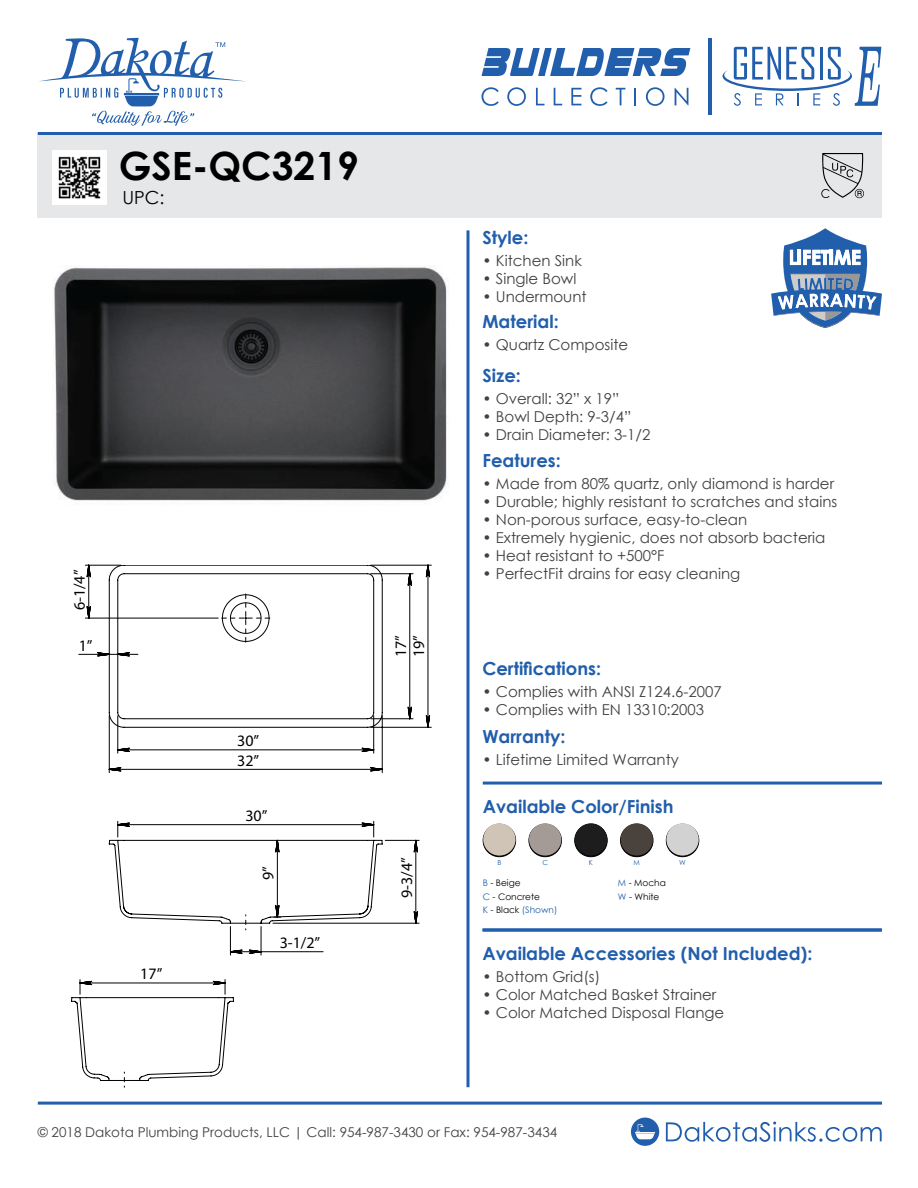
<style>
.page{position:relative;width:918px;height:1188px;background:#fff}
.page>*{position:absolute;margin:0;border:0;box-sizing:border-box;transform-origin:0 0}
.t1{font:700 39px "Century Gothic";color:#000}
.t2{font:700 18px "Century Gothic";color:#215eac}
.t3{font:18px "Century Gothic";color:#000}
.t4{font:16.05px "Myriad Pro";color:#000}
.t5{font:15px "Century Gothic";color:#414042}
.t6{font:13.5px "Century Gothic";color:#414042}
.t7{font:9px/13.5px "Century Gothic";color:#000}
.t8{font:6.9px "Century Gothic";color:#215eac}
.s1{color:#215eac}
</style>
<div class="page">
<div style="left:38px;top:134px;width:844px;height:84px;background:#e6e7e8"></div>
<hr style="left:38px;top:132px;width:844px;height:3px;background:#215eac">
<hr style="left:38px;top:1102px;width:844px;height:3px;background:#215eac">
<svg style="left:821px;top:153px;width:43px;height:45px"></svg>
<svg style="left:466px;top:230px;width:4px;height:857px;background:#5886c0"></svg>
<hr style="left:708px;top:38px;width:4px;height:77px;background:#215eac">
<svg style="left:482px;top:48px;width:208px;height:28px"></svg>
<svg style="left:481px;top:87px;width:18px;height:19px"></svg>
<svg style="left:507px;top:87px;width:19px;height:19px"></svg>
<svg style="left:536px;top:88px;width:9px;height:17px"></svg>
<svg style="left:554px;top:88px;width:8px;height:17px"></svg>
<svg style="left:571px;top:88px;width:10px;height:17px"></svg>
<svg style="left:590px;top:87px;width:18px;height:19px"></svg>
<svg style="left:616px;top:88px;width:9px;height:17px"></svg>
<svg style="left:634px;top:88px;width:2px;height:17px"></svg>
<svg style="left:646px;top:87px;width:19px;height:19px"></svg>
<svg style="left:675px;top:88px;width:13px;height:17px"></svg>
<svg style="left:722px;top:47px;width:159px;height:59px"></svg>
<svg style="left:38px;top:38px;width:208px;height:88px"></svg>
<svg style="left:666px;top:1122px;width:216px;height:20px"></svg>
<svg style="left:631px;top:1118px;width:28px;height:28px"></svg>
<img style="left:54px;top:266px;width:394px;height:235px">
<svg style="left:108px;top:565px;width:275px;height:163px"></svg>
<svg style="left:222px;top:594px;width:48px;height:48px"></svg>
<hr style="left:118px;top:750px;width:256px;height:1px;background:#000">
<hr style="left:373px;top:716px;width:1px;height:37px;background:#000">
<hr style="left:117px;top:716px;width:1px;height:37px;background:#000">
<hr style="left:371px;top:718px;width:42px;height:1px;background:#000">
<hr style="left:371px;top:573px;width:42px;height:1px;background:#000">
<hr style="left:409px;top:574px;width:1px;height:145px;background:#000">
<hr style="left:79px;top:654px;width:30px;height:1px;background:#000">
<hr style="left:109px;top:769px;width:273px;height:1px;background:#000">
<hr style="left:109px;top:716px;width:1px;height:57px;background:#000">
<hr style="left:382px;top:716px;width:1px;height:57px;background:#000">
<hr style="left:371px;top:727px;width:60px;height:1px;background:#000">
<hr style="left:371px;top:565px;width:60px;height:1px;background:#000">
<hr style="left:428px;top:565px;width:1px;height:162px;background:#000">
<hr style="left:85px;top:618px;width:133px;height:1px;background:#000">
<hr style="left:85px;top:565px;width:36px;height:1px;background:#000">
<hr style="left:88px;top:565px;width:1px;height:53px;background:#000">
<svg style="left:354px;top:746px;width:20px;height:7px"></svg>
<svg style="left:117px;top:747px;width:20px;height:6px"></svg>
<svg style="left:406px;top:700px;width:7px;height:19px"></svg>
<svg style="left:406px;top:573px;width:7px;height:20px"></svg>
<svg style="left:90px;top:651px;width:48px;height:7px"></svg>
<svg style="left:109px;top:766px;width:18px;height:6px"></svg>
<svg style="left:365px;top:766px;width:18px;height:6px"></svg>
<svg style="left:425px;top:565px;width:6px;height:19px"></svg>
<svg style="left:425px;top:708px;width:6px;height:20px"></svg>
<svg style="left:86px;top:600px;width:6px;height:19px"></svg>
<svg style="left:86px;top:565px;width:6px;height:18px"></svg>
<hr style="left:416px;top:840px;width:1px;height:83px;background:#000">
<hr style="left:273px;top:923px;width:146px;height:1px;background:#000">
<hr style="left:385px;top:840px;width:34px;height:1px;background:#000">
<svg style="left:413px;top:905px;width:6px;height:19px"></svg>
<svg style="left:413px;top:840px;width:6px;height:18px"></svg>
<svg style="left:108px;top:821px;width:275px;height:134px"></svg>
<svg style="left:71px;top:980px;width:163px;height:107px"></svg>
<svg style="left:771px;top:228px;width:111px;height:100px"></svg>
<img style="left:53px;top:150px;width:54px;height:54px">
<svg style="left:483px;top:928px;width:399px;height:4px;background:#3c71b6"></svg>
<hr style="left:483px;top:782px;width:399px;height:3px;background:#215eac">
<svg style="left:483px;top:824px;width:33px;height:33px"></svg>
<div style="left:483px;top:824px;width:33px;height:33px;border:1px solid #000;border-radius:50%"></div>
<div style="left:483px;top:823px;width:33px;height:33px;background:#cfc4b5;border-radius:50%"></div>
<div style="left:575px;top:824px;width:32px;height:33px;background:#0a0a0a;border-radius:50%"></div>
<div style="left:574px;top:824px;width:34px;height:33px;border:1px solid #000;border-radius:50%"></div>
<div style="left:575px;top:823px;width:32px;height:33px;background:#1d1d1e;border-radius:50%"></div>
<svg style="left:621px;top:824px;width:32px;height:33px"></svg>
<div style="left:620px;top:824px;width:33px;height:33px;border:1px solid #000;border-radius:50%"></div>
<div style="left:621px;top:823px;width:32px;height:33px;background:#4a423c;border-radius:50%"></div>
<svg style="left:666px;top:824px;width:33px;height:33px"></svg>
<div style="left:666px;top:824px;width:33px;height:33px;border:1px solid #000;border-radius:50%"></div>
<div style="left:666px;top:823px;width:33px;height:33px;background:#d2d2d2;border-radius:50%"></div>
<svg style="left:529px;top:824px;width:32px;height:33px"></svg>
<div style="left:529px;top:824px;width:33px;height:33px;border:1px solid #000;border-radius:50%"></div>
<div style="left:529px;top:823px;width:32px;height:33px;background:#a59b96;border-radius:50%"></div>
<h1 class="t1" style="left:119px;top:136px;width:242px">GSE-QC3219</h1>
<p class="t3" style="left:122px;top:185px;width:44px">UPC:</p>
<p class="t4" style="left:70px;top:610px;width:42px;rotate:-90deg">6-1/4”</p>
<p class="t4" style="left:79px;top:636px;width:15px">1”</p>
<p class="t4" style="left:140px;top:964px;width:24px">17”</p>
<p class="t4" style="left:237px;top:731px;width:24px">30”</p>
<p class="t4" style="left:237px;top:751px;width:24px">32”</p>
<p class="t4" style="left:245px;top:806px;width:24px">30”</p>
<p class="t4" style="left:258px;top:880px;width:15px;rotate:-90deg">9”</p>
<p class="t4" style="left:280px;top:933px;width:42px">3-1/2”</p>
<p class="t4" style="left:409px;top:657px;width:24px;rotate:-90deg">19”</p>
<p class="t4" style="left:391px;top:657px;width:24px;rotate:-90deg">17”</p>
<p class="t4" style="left:397px;top:898px;width:42px;rotate:-90deg">9-3/4”</p>
<p class="t2" style="left:482px;top:224px;width:48px">Style:</p>
<p class="t5" style="left:482px;top:250px;width:101px">• Kitchen Sink</p>
<p class="t5" style="left:482px;top:268px;width:96px">• Single Bowl</p>
<p class="t5" style="left:482px;top:286px;width:106px">• Undermount</p>
<p class="t2" style="left:482px;top:308px;width:78px">Material:</p>
<p class="t5" style="left:482px;top:334px;width:147px">• Quartz Composite</p>
<p class="t2" style="left:482px;top:362px;width:40px">Size:</p>
<p class="t5" style="left:482px;top:388px;width:138px">• Overall: 32” x 19”</p>
<p class="t5" style="left:482px;top:406px;width:150px">• Bowl Depth: 9-3/4”</p>
<p class="t5" style="left:482px;top:424px;width:170px">• Drain Diameter: 3-1/2</p>
<p class="t2" style="left:482px;top:447px;width:80px">Features:</p>
<p class="t5" style="left:482px;top:473px;width:353px">• Made from 80% quartz, only diamond is harder</p>
<p class="t5" style="left:482px;top:491px;width:357px">• Durable; highly resistant to scratches and stains</p>
<p class="t5" style="left:482px;top:509px;width:266px">• Non-porous surface, easy-to-clean</p>
<p class="t5" style="left:482px;top:527px;width:345px">• Extremely hygienic, does not absorb bacteria</p>
<p class="t5" style="left:482px;top:545px;width:183px">• Heat resistant to +500°F</p>
<p class="t5" style="left:482px;top:563px;width:259px">• PerfectFit drains for easy cleaning</p>
<p class="t2" style="left:482px;top:655px;width:120px">Certifications:</p>
<p class="t5" style="left:482px;top:681px;width:241px">• Complies with ANSI Z124.6-2007</p>
<p class="t5" style="left:482px;top:699px;width:223px">• Complies with EN 13310:2003</p>
<p class="t5" style="left:482px;top:749px;width:198px">• Lifetime Limited Warranty</p>
<p class="t2" style="left:482px;top:723px;width:85px">Warranty:</p>
<p class="t2" style="left:483px;top:792px;width:192px">Available Color/Finish</p>
<p class="t8" style="left:497px;top:857px;width:5px">B</p>
<p class="t8" style="left:542px;top:857px;width:7px">C</p>
<p class="t8" style="left:589px;top:857px;width:6px">K</p>
<p class="t8" style="left:634px;top:857px;width:8px">M</p>
<p class="t8" style="left:679px;top:857px;width:8px">W</p>
<p class="t7" style="left:483px;top:876px;width:76px"><span class="s1">B</span> - Beige<br><span class="s1">C</span> - Concrete<br><span class="s1">K</span> - Black <span class="s1">(Shown)</span></p>
<p class="t7" style="left:618px;top:876px;width:49px"><span class="s1">M</span> - Mocha<br><span class="s1">W</span> - White</p>
<p class="t2" style="left:482px;top:939px;width:332px">Available Accessories (Not Included):</p>
<p class="t5" style="left:482px;top:966px;width:119px">• Bottom Grid(s)</p>
<p class="t5" style="left:482px;top:984px;width:236px">• Color Matched Basket Strainer</p>
<p class="t5" style="left:482px;top:1002px;width:243px">• Color Matched Disposal Flange</p>
<p class="t6" style="left:38px;top:1122px;width:521px">© 2018 Dakota Plumbing Products, LLC | Call: 954-987-3430 or Fax: 954-987-3434</p>
</div>
